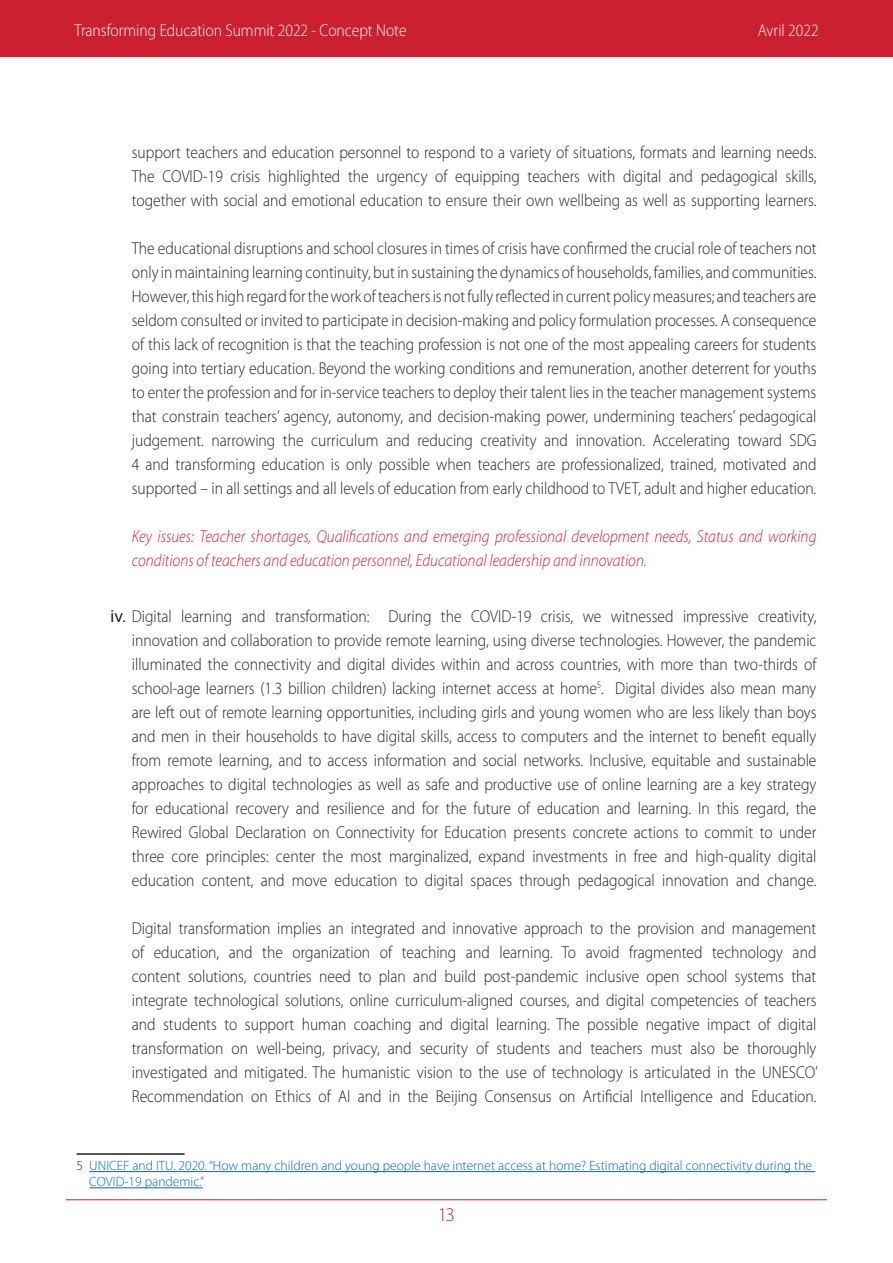
<style>
.page{position:relative;width:893px;height:1263px;background:#fff}
.page>*{position:absolute;margin:0;border:0;box-sizing:border-box;transform-origin:0 0}
.t1{font:300 19.5px "Myriad Pro";color:#cf2535}
.t2{font:300 17.25px/24px "Myriad Pro";color:#231f20;text-align:justify;scale:.9 1}
.t3{font:italic 300 17.25px/24px "Myriad Pro";color:#cb202f;scale:.9 1}
.t4{font:300 17.25px "Myriad Pro";color:#fff;scale:.9 1}
.Footnote{font:300 13.5px/16.2px "Myriad Pro";color:#0563c1}
.s1{font-family:"Arial";font-weight:400;font-size:16.5px}
.s2{color:#231f20}
</style>
<div class="page">
<hr style="left:66px;top:1199px;width:761px;height:1px;background:#cb202f">
<hr style="left:77px;top:1153px;width:108px;height:2px;background:#231f20">
<hr style="left:89px;top:1171px;width:726px;height:1px;background:#0563c1">
<hr style="left:89px;top:1187px;width:114px;height:1px;background:#0563c1">
<div style="left:0;top:0;width:893px;height:57px;background:#cb202f"></div>
<p class="t4" style="left:74px;top:21px;width:371px">Transforming Education Summit 2022 - Concept Note</p>
<p class="t4" style="left:758px;top:21px;width:69px">Avril 2022</p>
<p class="t2" style="left:132px;top:140px;width:762px">support teachers and education personnel to respond to a variety of situations, formats and learning needs.<br>The COVID-19 crisis highlighted the urgency of equipping teachers with digital and pedagogical skills, together with social and emotional education to ensure their own wellbeing as well as supporting learners.</p>
<p class="t2" style="left:132px;top:236px;width:762px">The educational disruptions and school closures in times of crisis have confirmed the crucial role of teachers not only in maintaining learning continuity, but in sustaining the dynamics of households, families, and communities.<br>However, this high regard for the work of teachers is not fully reflected in current policy measures; and teachers are seldom consulted or invited to participate in decision-making and policy formulation processes. A consequence of this lack of recognition is that the teaching profession is not one of the most appealing careers for students going into tertiary education. Beyond the working conditions and remuneration, another deterrent for youths to enter the profession and for in-service teachers to deploy their talent lies in the teacher management systems that constrain teachers’ agency, autonomy, and decision-making power, undermining teachers’ pedagogical judgement. narrowing the curriculum and reducing creativity and innovation. Accelerating toward SDG 4 and transforming education is only possible when teachers are professionalized, trained, motivated and supported – in all settings and all levels of education from early childhood to TVET, adult and higher education.</p>
<p class="t3" style="left:132px;top:524px;width:762px">Key issues: Teacher shortages, Qualifications and emerging professional development needs, Status and working conditions of teachers and education personnel, Educational leadership and innovation.</p>
<p class="t2" style="left:132px;top:604px;width:762px;text-indent:-21px"><span class="s1">iv.</span> Digital learning and transformation: During the COVID-19 crisis, we witnessed impressive creativity, innovation and collaboration to provide remote learning, using diverse technologies. However, the pandemic illuminated the connectivity and digital divides within and across countries, with more than two-thirds of school-age learners (1.3 billion children) lacking internet access at home<sup>5</sup>. Digital divides also mean many are left out of remote learning opportunities, including girls and young women who are less likely than boys and men in their households to have digital skills, access to computers and the internet to benefit equally from remote learning, and to access information and social networks. Inclusive, equitable and sustainable approaches to digital technologies as well as safe and productive use of online learning are a key strategy for educational recovery and resilience and for the future of education and learning. In this regard, the Rewired Global Declaration on Connectivity for Education presents concrete actions to commit to under three core principles: center the most marginalized, expand investments in free and high-quality digital education content, and move education to digital spaces through pedagogical innovation and change.</p>
<p class="t2" style="left:132px;top:916px;width:764px">Digital transformation implies an integrated and innovative approach to the provision and management of education, and the organization of teaching and learning. To avoid fragmented technology and content solutions, countries need to plan and build post-pandemic inclusive open school systems that integrate technological solutions, online curriculum-aligned courses, and digital competencies of teachers and students to support human coaching and digital learning. The possible negative impact of digital transformation on well-being, privacy, and security of students and teachers must also be thoroughly investigated and mitigated. The humanistic vision to the use of technology is articulated in the UNESCO’ Recommendation on Ethics of AI and in the Beijing Consensus on Artificial Intelligence and Education.</p>
<p class="Footnote" style="left:89px;top:1158px;width:724px;text-indent:-13px"><span class="s2">5</span> UNICEF and ITU. 2020. “How many children and young people have internet access at home? Estimating digital connectivity during the<br>COVID-19 pandemic.”</p>
<p class="t1" style="left:438px;top:1204px;width:19px">13</p>
</div>
